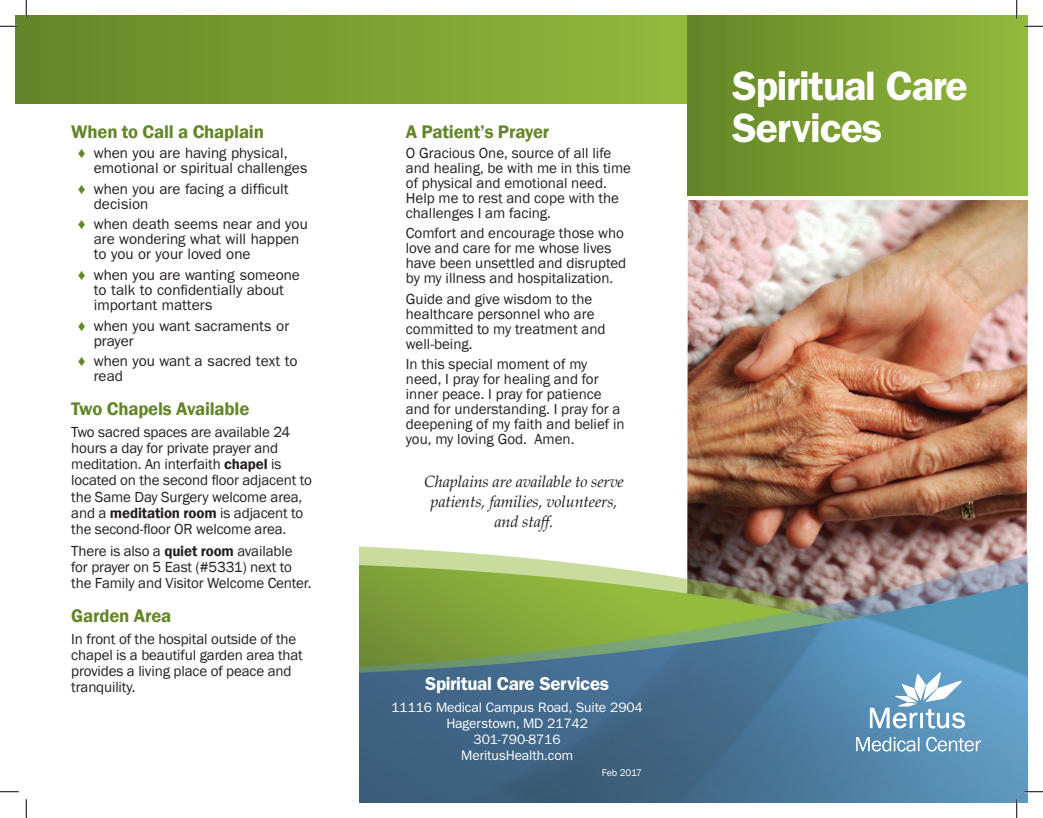
<style>
.page{position:relative;width:1043px;height:818px;background:#fff}
.page>*{position:absolute;margin:0;border:0;box-sizing:border-box;transform-origin:0 0}
.Pub_Title_-_Content{font:600 41.25px "ITC Franklin Gothic Std";letter-spacing:-.03em;color:#fff}
.Subhead{font:600 18.75px "Franklin Gothic";letter-spacing:-.01em;color:#648528}
.Contact_Info_-_Unit{font:600 18.75px "ITC Franklin Gothic Std";letter-spacing:-.02em;color:#fff}
.Body{font:italic 16.25px/20px "Palatino Linotype";letter-spacing:-.01em;color:#231f20;text-align:center}
.Body-2{font:15px/15px "Franklin Gothic";color:#231f20}
.t1{font:15px/15px "ITC Franklin Gothic Std";color:#231f20}
.Body-3{font:13.75px/16.2px "ITC Franklin Gothic Std";letter-spacing:-.01em;color:#fff;text-align:center}
.t2{font:10px "Franklin Gothic";letter-spacing:-.02em;color:#fff}
.s1{font-family:"Franklin Gothic";font-weight:500;color:#648528}
.s2{font-weight:600}
</style>
<div class="page">
<img style="left:687px;top:200px;width:341px;height:422px">
<div style="left:15px;top:15px;width:672px;height:89px;background:linear-gradient(to right,#658528,#93ba3d)"></div>
<div style="left:687px;top:15px;width:340px;height:180px;background:linear-gradient(to right,#658527,#93ba3c)"></div>
<img style="left:360px;top:493px;width:667px;height:310px">
<svg style="left:856px;top:737px;width:63px;height:14px"></svg>
<svg style="left:926px;top:736px;width:54px;height:15px"></svg>
<svg style="left:869px;top:672px;width:96px;height:56px"></svg>
<svg style="left:0;top:25px;width:19px;height:2px"></svg>
<svg style="left:1024px;top:25px;width:18px;height:2px"></svg>
<svg style="left:0;top:791px;width:19px;height:1px"></svg>
<svg style="left:1024px;top:790px;width:18px;height:2px"></svg>
<svg style="left:25px;top:0;width:2px;height:19px"></svg>
<svg style="left:25px;top:799px;width:2px;height:19px"></svg>
<svg style="left:1015px;top:0;width:2px;height:19px"></svg>
<svg style="left:1015px;top:799px;width:2px;height:19px"></svg>
<p class="Subhead" style="left:71px;top:120px;width:194px">When to Call a Chaplain</p>
<p class="t1" style="left:94px;top:145px;width:215px;text-indent:-17px"><span class="s1">♦</span> when you are having physical, emotional or spiritual challenges</p>
<p class="t1" style="left:94px;top:181px;width:196px;text-indent:-17px"><span class="s1">♦</span> when you are facing a difficult decision</p>
<p class="t1" style="left:94px;top:217px;width:215px;text-indent:-17px"><span class="s1">♦</span> when death seems near and you are wondering what will happen to you or your loved one</p>
<p class="t1" style="left:94px;top:267px;width:208px;text-indent:-17px"><span class="s1">♦</span> when you are wanting someone to talk to confidentially about important matters</p>
<p class="t1" style="left:94px;top:318px;width:197px;text-indent:-17px"><span class="s1">♦</span> when you want sacraments or prayer</p>
<p class="t1" style="left:94px;top:354px;width:205px;text-indent:-17px"><span class="s1">♦</span> when you want a sacred text to read</p>
<p class="Subhead" style="left:71px;top:397px;width:180px">Two Chapels Available</p>
<p class="Body-2" style="left:71px;top:424px;width:242px;line-height:16.2px">Two sacred spaces are available 24 hours a day for private prayer and meditation. An interfaith <span class="s2">chapel</span> is located on the second floor adjacent to the Same Day Surgery welcome area, and a <span class="s2">meditation room</span> is adjacent to the second-floor OR welcome area.</p>
<p class="Body-2" style="left:71px;top:543px;width:242px;line-height:16.2px">There is also a <span class="s2">quiet room</span> available for prayer on 5 East (#5331) next to the Family and Visitor Welcome Center.</p>
<p class="Subhead" style="left:71px;top:604px;width:102px">Garden Area</p>
<p class="Body-2" style="left:71px;top:630px;width:233px;line-height:16.2px">In front of the hospital outside of the chapel is a beautiful garden area that provides a living place of peace and tranquility.</p>
<p class="Subhead" style="left:406px;top:120px;width:145px">A Patient’s Prayer</p>
<p class="Body-2" style="left:406px;top:146px;width:227px">O Gracious One, source of all life and healing, be with me in this time of physical and emotional need.<br>Help me to rest and cope with the challenges I am facing.</p>
<p class="Body-2" style="left:406px;top:226px;width:222px">Comfort and encourage those who love and care for me whose lives have been unsettled and disrupted by my illness and hospitalization.</p>
<p class="Body-2" style="left:406px;top:292px;width:201px">Guide and give wisdom to the healthcare personnel who are committed to my treatment and well-being.</p>
<p class="Body-2" style="left:406px;top:357px;width:220px">In this special moment of my need, I pray for healing and for inner peace. I pray for patience and for understanding. I pray for a deepening of my faith and belief in you, my loving God. Amen.</p>
<p class="Body" style="left:424px;top:470px;width:201px">Chaplains are available to serve patients, families, volunteers, and staff.</p>
<p class="Contact_Info_-_Unit" style="left:425px;top:672px;width:185px">Spiritual Care Services</p>
<p class="Body-3" style="left:391px;top:698px;width:253px">11116 Medical Campus Road, Suite 2904<br>Hagerstown, MD 21742<br>301-790-8716<br>MeritusHealth.com</p>
<p class="t2" style="left:602px;top:766px;width:42px">Feb 2017</p>
<p class="Pub_Title_-_Content" style="left:732px;top:61px;width:237px">Spiritual Care</p>
<p class="Pub_Title_-_Content" style="left:732px;top:104px;width:152px">Services</p>
</div>
